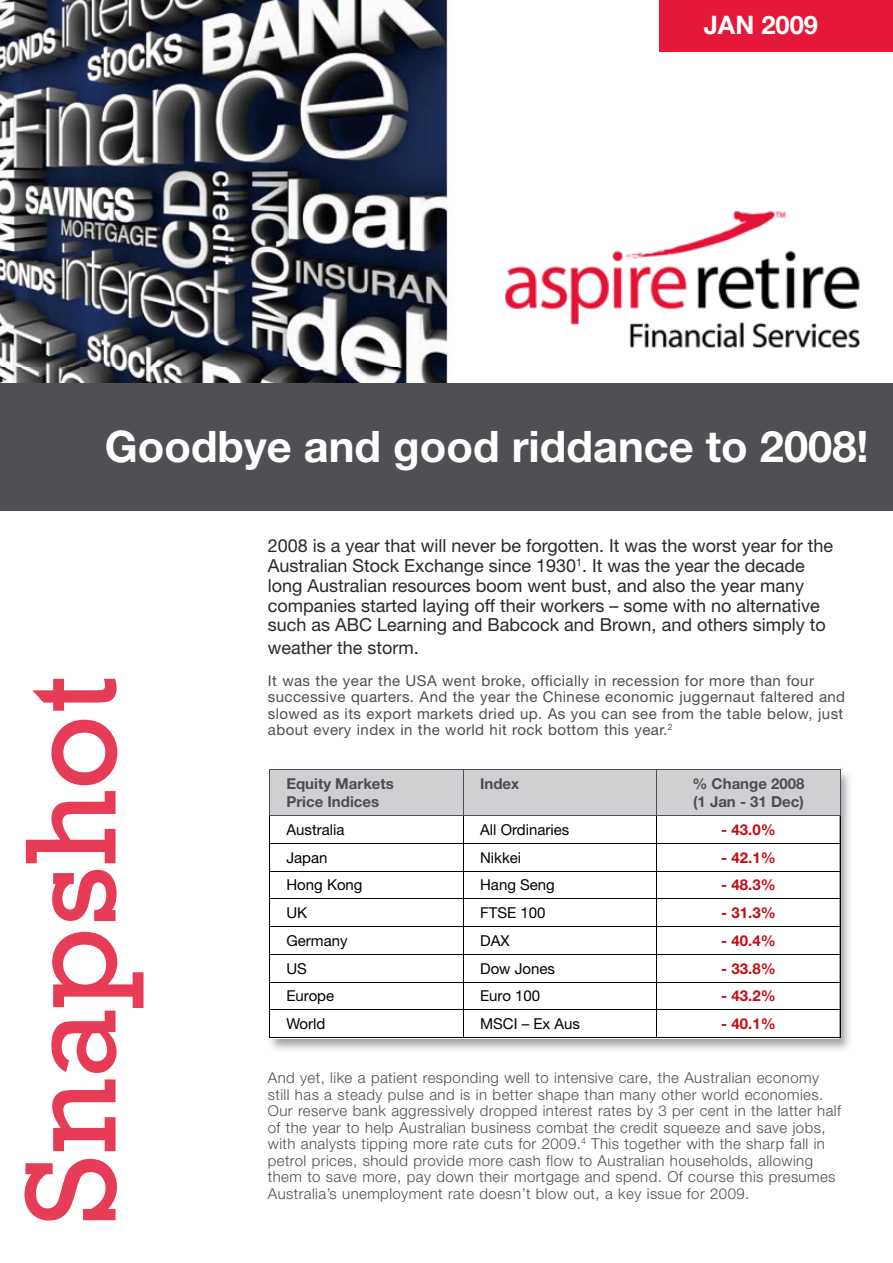
<style>
.page{position:relative;width:893px;height:1263px;background:#fff}
.page>*{position:absolute;margin:0;border:0;box-sizing:border-box;transform-origin:0 0}
.t1{font:132px "Rockwell";color:#e73c55}
.t2{font:700 43.5px "Helvetica Neue LT Std";color:#fff}
.t3{font:700 25.5px "Helvetica Neue LT Std";color:#fff}
.t4{font:18px/19.8px "Helvetica Neue LT Std";color:#2a282a}
.t5{font:300 15px/16.5px "Helvetica Neue LT Std";letter-spacing:.03em;color:#4e4c50}
.t6{font:15px/16.5px "Helvetica Neue LT Std";letter-spacing:.03em;color:#4e4c50}
.t7{font:15px "Helvetica Neue LT Std";color:#000}
.t8{font:700 15px/18px "Helvetica Neue LT Std";color:#4e4c50}
.t9{font:700 15px "Helvetica Neue LT Std";color:#c40a12}
</style>
<div class="page">
<img style="left:0;top:0;width:735px;height:511px">
<div style="left:0;top:383px;width:893px;height:127px;background:#504f53"></div>
<div style="left:659px;top:0;width:234px;height:51px;background:#e51937"></div>
<img style="left:496px;top:200px;width:364px;height:160px">
<img style="left:269px;top:769px;width:581px;height:281px">
<svg style="left:269px;top:770px;width:572px;height:267px"></svg>
<hr style="left:269px;top:1037px;width:194px;height:1px;background:#000">
<hr style="left:463px;top:1037px;width:194px;height:1px;background:#000">
<hr style="left:657px;top:1037px;width:183px;height:1px;background:#000">
<h3 class="t3" style="left:704px;top:10px;width:116px">JAN 2009</h3>
<h2 class="t2" style="left:105px;top:420px;width:765px">Goodbye and good riddance to 2008!</h2>
<h1 class="t1" style="left:-5px;top:1225px;width:551px;rotate:-90deg">Snapshot</h1>
<p class="t4" style="left:268px;top:535px;width:567px">2008 is a year that will never be forgotten. It was the worst year for the Australian Stock Exchange since 1930<sup>1</sup>. It was the year the decade long Australian resources boom went bust, and also the year many companies started laying off their workers – some with no alternative such as ABC Learning and Babcock and Brown, and others simply to</p>
<p class="t4" style="left:268px;top:638px;width:153px">weather the storm.</p>
<p class="t6" style="left:268px;top:672px;width:579px">It was the year the USA went broke, officially in recession for more than four successive quarters. And the year the Chinese economic juggernaut faltered and slowed as its export markets dried up. As you can see from the table below, just about every index in the world hit rock bottom this year.<sup>2</sup></p>
<p class="t8" style="left:286px;top:774px;width:109px">Equity Markets<br>Price Indices</p>
<p class="t8" style="left:480px;top:774px;width:41px">Index</p>
<p class="t8" style="left:692px;top:774px;width:113px">% Change 2008 (1 Jan - 31 Dec)</p>
<p class="t7" style="left:286px;top:821px;width:60px">Australia</p>
<p class="t7" style="left:480px;top:821px;width:91px">All Ordinaries</p>
<p class="t9" style="left:721px;top:820px;width:56px">- 43.0%</p>
<p class="t7" style="left:286px;top:848px;width:43px">Japan</p>
<p class="t7" style="left:480px;top:848px;width:43px">Nikkei</p>
<p class="t9" style="left:721px;top:848px;width:56px">- 42.1%</p>
<p class="t7" style="left:286px;top:876px;width:78px">Hong Kong</p>
<p class="t7" style="left:480px;top:876px;width:76px">Hang Seng</p>
<p class="t9" style="left:721px;top:876px;width:56px">- 48.3%</p>
<p class="t7" style="left:286px;top:904px;width:22px">UK</p>
<p class="t7" style="left:480px;top:904px;width:67px">FTSE 100</p>
<p class="t9" style="left:721px;top:903px;width:56px">- 31.3%</p>
<p class="t7" style="left:286px;top:931px;width:63px">Germany</p>
<p class="t7" style="left:480px;top:931px;width:31px">DAX</p>
<p class="t9" style="left:721px;top:931px;width:56px">- 40.4%</p>
<p class="t7" style="left:286px;top:959px;width:22px">US</p>
<p class="t7" style="left:480px;top:959px;width:76px">Dow Jones</p>
<p class="t9" style="left:721px;top:959px;width:56px">- 33.8%</p>
<p class="t7" style="left:286px;top:987px;width:49px">Europe</p>
<p class="t7" style="left:480px;top:987px;width:62px">Euro 100</p>
<p class="t9" style="left:721px;top:986px;width:56px">- 43.2%</p>
<p class="t7" style="left:286px;top:1015px;width:40px">World</p>
<p class="t7" style="left:480px;top:1015px;width:102px">MSCI – Ex Aus</p>
<p class="t9" style="left:721px;top:1014px;width:56px">- 40.1%</p>
<p class="t5" style="left:268px;top:1069px;width:575px">And yet, like a patient responding well to intensive care, the Australian economy still has a steady pulse and is in better shape than many other world economies.<br>Our reserve bank aggressively dropped interest rates by 3 per cent in the latter half of the year to help Australian business combat the credit squeeze and save jobs, with analysts tipping more rate cuts for 2009.<sup>4</sup> This together with the sharp fall in petrol prices, should provide more cash flow to Australian households, allowing them to save more, pay down their mortgage and spend. Of course this presumes Australia’s unemployment rate doesn’t blow out, a key issue for 2009.</p>
</div>
